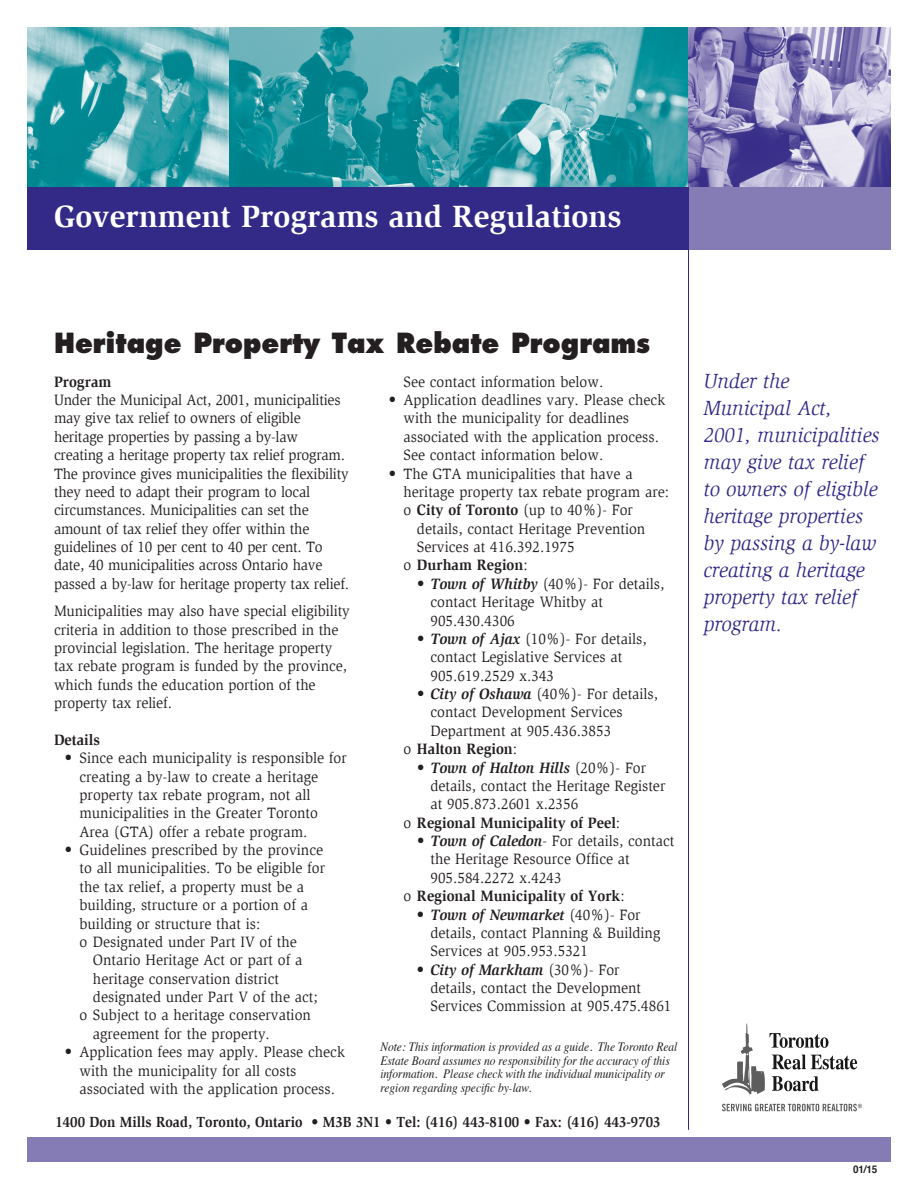
<style>
.page{position:relative;width:918px;height:1188px;background:#fff}
.page>*{position:absolute;margin:0;border:0;box-sizing:border-box;transform-origin:0 0}
.t1{font:700 31.5px "Slimbach LT";letter-spacing:-.005em;color:#fff}
.t2{font:800 27px "Futura";color:#231f20;scale:.95 1}
.t3{font:italic 21px/27px "Slimbach LT";color:#332986;scale:.95 1}
.t4{font:15.3px/18.5px "Slimbach LT";color:#231f20;scale:.95 1}
.t5{font:700 15.3px "Slimbach LT";color:#231f20;scale:.95 1}
.t6{font:italic 700 15.3px "Slimbach LT";color:#231f20;scale:.95 1}
.t7{font:700 15px "Slimbach LT";color:#231f20;scale:.92 1}
.t8{font:italic 12.75px/13.5px "Times";color:#231f20;scale:.9 1}
.t9{font:700 10.5px "Helvetica";color:#231f20;scale:.95 1}
.s1{font-weight:700}
.s2{font-weight:400}
.s3{font-weight:700;font-style:italic}
.s4{font-weight:400;font-style:normal}
</style>
<div class="page">
<div style="left:27px;top:1137px;width:864px;height:25px;background:#867cb5"></div>
<img style="left:27px;top:27px;width:203px;height:161px">
<svg style="left:230px;top:27px;width:229px;height:161px;background:#2f99a2"></svg>
<svg style="left:459px;top:27px;width:229px;height:161px;background:#55aab3"></svg>
<svg style="left:688px;top:27px;width:203px;height:161px;background:#958fbf"></svg>
<hr style="left:688px;top:207px;width:1px;height:923px;background:#332986">
<div style="left:459px;top:188px;width:432px;height:62px;background:#867cb5"></div>
<div style="left:27px;top:188px;width:662px;height:62px;background:#332986"></div>
<img style="left:722px;top:1023px;width:140px;height:89px">
<h1 class="t1" style="left:54px;top:197px;width:569px">Government Programs and Regulations</h1>
<h2 class="t2" style="left:54px;top:326px;width:629px">Heritage Property Tax Rebate Programs</h2>
<p class="t5" style="left:54px;top:372px;width:62px">Program</p>
<p class="t4" style="left:54px;top:391px;width:312px">Under the Municipal Act, 2001, municipalities may give tax relief to owners of eligible heritage properties by passing a by-law creating a heritage property tax relief program.<br>The province gives municipalities the flexibility they need to adapt their program to local circumstances. Municipalities can set the amount of tax relief they offer within the guidelines of 10 per cent to 40 per cent. To date, 40 municipalities across Ontario have passed a by-law for heritage property tax relief.</p>
<p class="t4" style="left:54px;top:602px;width:313px">Municipalities may also have special eligibility criteria in addition to those prescribed in the provincial legislation. The heritage property tax rebate program is funded by the province, which funds the education portion of the property tax relief.</p>
<p class="t5" style="left:54px;top:731px;width:50px">Details</p>
<p class="t4" style="left:80px;top:749px;width:283px;text-indent:-15px">• Since each municipality is responsible for creating a by-law to create a heritage property tax rebate program, not all municipalities in the Greater Toronto Area (GTA) offer a rebate program.</p>
<p class="t4" style="left:80px;top:841px;width:260px;text-indent:-15px">• Guidelines prescribed by the province to all municipalities. To be eligible for the tax relief, a property must be a building, structure or a portion of a building or structure that is:<br>o Designated under Part IV of the</p>
<p class="t4" style="left:93px;top:951px;width:222px">Ontario Heritage Act or part of a</p>
<p class="t4" style="left:93px;top:969px;width:197px">heritage conservation district</p>
<p class="t4" style="left:93px;top:988px;width:238px">designated under Part V of the act;</p>
<p class="t4" style="left:80px;top:1006px;width:245px">o Subject to a heritage conservation</p>
<p class="t4" style="left:93px;top:1025px;width:188px">agreement for the property.</p>
<p class="t4" style="left:80px;top:1043px;width:281px;text-indent:-15px">• Application fees may apply. Please check with the municipality for all costs associated with the application process.</p>
<p class="t4" style="left:404px;top:372px;width:212px">See contact information below.</p>
<p class="t4" style="left:404px;top:391px;width:277px;text-indent:-15px">• Application deadlines vary. Please check with the municipality for deadlines associated with the application process.<br>See contact information below.</p>
<p class="t4" style="left:389px;top:464px;width:258px">• The GTA municipalities that have a</p>
<p class="t4" style="left:404px;top:483px;width:281px">heritage property tax rebate program are:</p>
<p class="t4" style="left:404px;top:501px;width:243px">o <span class="s1">City of Toronto</span> (up to 40%)- For</p>
<p class="t4" style="left:417px;top:519px;width:242px">details, contact Heritage Prevention</p>
<p class="t4" style="left:417px;top:538px;width:167px">Services at 416.392.1975</p>
<p class="t5" style="left:404px;top:556px;width:132px"><span class="s2">o</span> Durham Region<span class="s2">:</span></p>
<p class="t4" style="left:430px;top:575px;width:248px;text-indent:-13px">• <span class="s3">Town of Whitby</span> (40%)- For details, contact Heritage Whitby at<br>905.430.4306</p>
<p class="t4" style="left:430px;top:630px;width:229px;text-indent:-13px">• <span class="s3">Town of Ajax</span> (10%)- For details, contact Legislative Services at<br>905.619.2529 x.343</p>
<p class="t4" style="left:417px;top:685px;width:255px">• <span class="s3">City of Oshawa</span> (40%)- For details,</p>
<p class="t4" style="left:430px;top:703px;width:204px">contact Development Services</p>
<p class="t4" style="left:430px;top:722px;width:192px">Department at 905.436.3853</p>
<p class="t5" style="left:404px;top:740px;width:121px"><span class="s2">o</span> Halton Region<span class="s2">:</span></p>
<p class="t6" style="left:417px;top:759px;width:242px"><span class="s4">•</span> Town of Halton Hills <span class="s4">(20%)- For</span></p>
<p class="t4" style="left:430px;top:777px;width:249px">details, contact the Heritage Register</p>
<p class="t4" style="left:430px;top:795px;width:157px">at 905.873.2601 x.2356</p>
<p class="t5" style="left:404px;top:813px;width:230px"><span class="s2">o</span> Regional Municipality of Peel<span class="s2">:</span></p>
<p class="t4" style="left:417px;top:832px;width:272px">• <span class="s3">Town of Caledon</span>- For details, contact</p>
<p class="t4" style="left:430px;top:850px;width:211px">the Heritage Resource Office at</p>
<p class="t4" style="left:430px;top:869px;width:140px">905.584.2272 x.4243</p>
<p class="t5" style="left:404px;top:887px;width:235px"><span class="s2">o</span> Regional Municipality of York<span class="s2">:</span></p>
<p class="t4" style="left:430px;top:905px;width:243px;text-indent:-13px">• <span class="s3">Town of Newmarket</span> (40%)- For details, contact Planning &amp; Building<br>Services at 905.953.5321</p>
<p class="t4" style="left:430px;top:960px;width:255px;text-indent:-13px">• <span class="s3">City of Markham</span> (30%)- For<br>details, contact the Development<br>Services Commission at 905.475.4861</p>
<p class="t8" style="left:380px;top:1039px;width:331px">Note: This information is provided as a guide. The Toronto Real Estate Board assumes no responsibility for the accuracy of this information. Please check with the individual municipality or region regarding specific by-law.</p>
<p class="t7" style="left:56px;top:1113px;width:659px">1400 Don Mills Road, Toronto, Ontario • M3B 3N1 • Tel: (416) 443-8100 • Fax: (416) 443-9703</p>
<h3 class="t3" style="left:704px;top:368px;width:187px">Under the<br>Municipal Act,<br>2001, municipalities may give tax relief to owners of eligible heritage properties by passing a by-law creating a heritage property tax relief program.</h3>
<p class="t9" style="left:853px;top:1161px;width:27px">01/15</p>
</div>
